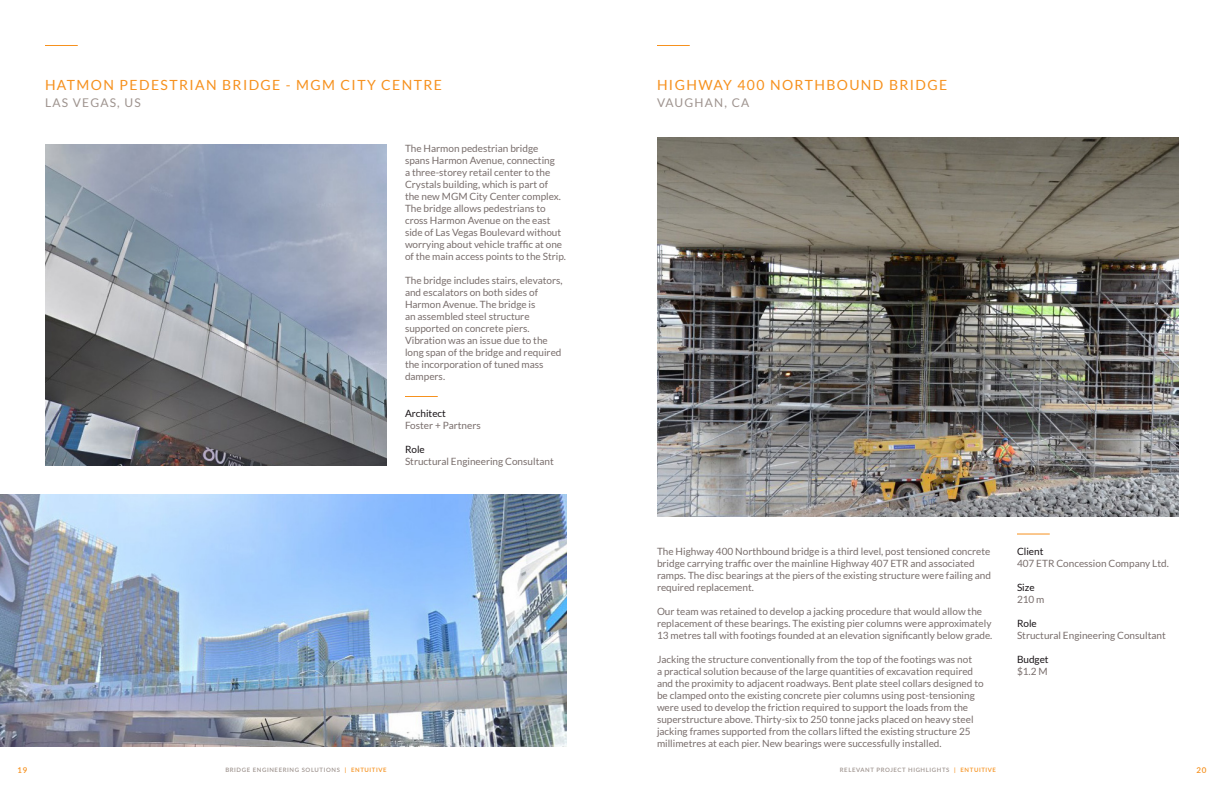
<style>
.page{position:relative;width:1224px;height:792px;background:#fff}
.page>*{position:absolute;margin:0;border:0;box-sizing:border-box;transform-origin:0 0}
.t1{font:14px "Lato";letter-spacing:.1em;color:#f6911e}
.t2{font:12px "Lato";letter-spacing:.1em;color:#9e938e}
.t3{font:10px/12px "Lato";color:#796e6c}
.t4{font:10px "Lato";color:#191417}
.t5{font:600 8px "Lato";color:#f6911e}
.t6{font:600 6px "Lato";letter-spacing:.1em;color:#9e938e}
.s1{color:#f6911e}
</style>
<div class="page">
<hr style="left:405px;top:396px;width:33px;height:1px;background:#f6911e">
<img style="left:45px;top:144px;width:342px;height:321px">
<img style="left:0;top:495px;width:567px;height:252px">
<hr style="left:45px;top:45px;width:33px;height:1px;background:#f6911e">
<hr style="left:1017px;top:534px;width:33px;height:1px;background:#f6911e">
<img style="left:657px;top:137px;width:522px;height:380px">
<hr style="left:657px;top:45px;width:33px;height:1px;background:#f6911e">
<h1 class="t1" style="left:45px;top:77px;width:399px">HATMON PEDESTRIAN BRIDGE - MGM CITY CENTRE</h1>
<p class="t2" style="left:45px;top:96px;width:97px">LAS VEGAS, US</p>
<p class="t3" style="left:405px;top:143px;width:163px">The Harmon pedestrian bridge<br>spans Harmon Avenue, connecting<br>a three-storey retail center to the Crystals building, which is part of<br>the new MGM City Center complex.<br>The bridge allows pedestrians to cross Harmon Avenue on the east side of Las Vegas Boulevard without worrying about vehicle traffic at one of the main access points to the Strip.</p>
<p class="t3" style="left:405px;top:275px;width:159px">The bridge includes stairs, elevators, and escalators on both sides of<br>Harmon Avenue. The bridge is<br>an assembled steel structure supported on concrete piers.<br>Vibration was an issue due to the long span of the bridge and required the incorporation of tuned mass dampers.</p>
<p class="t4" style="left:405px;top:408px;width:42px">Architect</p>
<p class="t3" style="left:405px;top:420px;width:77px">Foster + Partners</p>
<p class="t4" style="left:405px;top:444px;width:21px">Role</p>
<p class="t3" style="left:405px;top:456px;width:150px">Structural Engineering Consultant</p>
<h1 class="t1" style="left:657px;top:77px;width:292px">HIGHWAY 400 NORTHBOUND BRIDGE</h1>
<p class="t2" style="left:657px;top:96px;width:94px">VAUGHAN, CA</p>
<p class="t3" style="left:657px;top:545px;width:335px">The Highway 400 Northbound bridge is a third level, post tensioned concrete bridge carrying traffic over the mainline Highway 407 ETR and associated ramps. The disc bearings at the piers of the existing structure were failing and required replacement.</p>
<p class="t3" style="left:657px;top:605px;width:337px">Our team was retained to develop a jacking procedure that would allow the replacement of these bearings. The existing pier columns were approximately<br>13 metres tall with footings founded at an elevation significantly below grade.</p>
<p class="t3" style="left:657px;top:653px;width:328px">Jacking the structure conventionally from the top of the footings was not<br>a practical solution because of the large quantities of excavation required and the proximity to adjacent roadways. Bent plate steel collars designed to be clamped onto the existing concrete pier columns using post-tensioning were used to develop the friction required to support the loads from the superstructure above. Thirty-six to 250 tonne jacks placed on heavy steel jacking frames supported from the collars lifted the existing structure 25 millimetres at each pier. New bearings were successfully installed.</p>
<p class="t4" style="left:1017px;top:546px;width:28px">Client</p>
<p class="t3" style="left:1017px;top:557px;width:153px">407 ETR Concession Company Ltd.</p>
<p class="t4" style="left:1017px;top:582px;width:19px">Size</p>
<p class="t3" style="left:1017px;top:593px;width:29px">210 m</p>
<p class="t4" style="left:1017px;top:618px;width:21px">Role</p>
<p class="t3" style="left:1017px;top:629px;width:150px">Structural Engineering Consultant</p>
<p class="t4" style="left:1017px;top:654px;width:33px">Budget</p>
<p class="t3" style="left:1017px;top:665px;width:32px">$1.2 M</p>
<p class="t5" style="left:17px;top:764px;width:12px">19</p>
<p class="t6" style="left:225px;top:765px;width:163px">BRIDGE ENGINEERING SOLUTIONS <span class="s1">| ENTUITIVE</span></p>
<p class="t6" style="left:840px;top:765px;width:158px">RELEVANT PROJECT HIGHLIGHTS <span class="s1">| ENTUITIVE</span></p>
<p class="t5" style="left:1196px;top:764px;width:12px">20</p>
</div>
